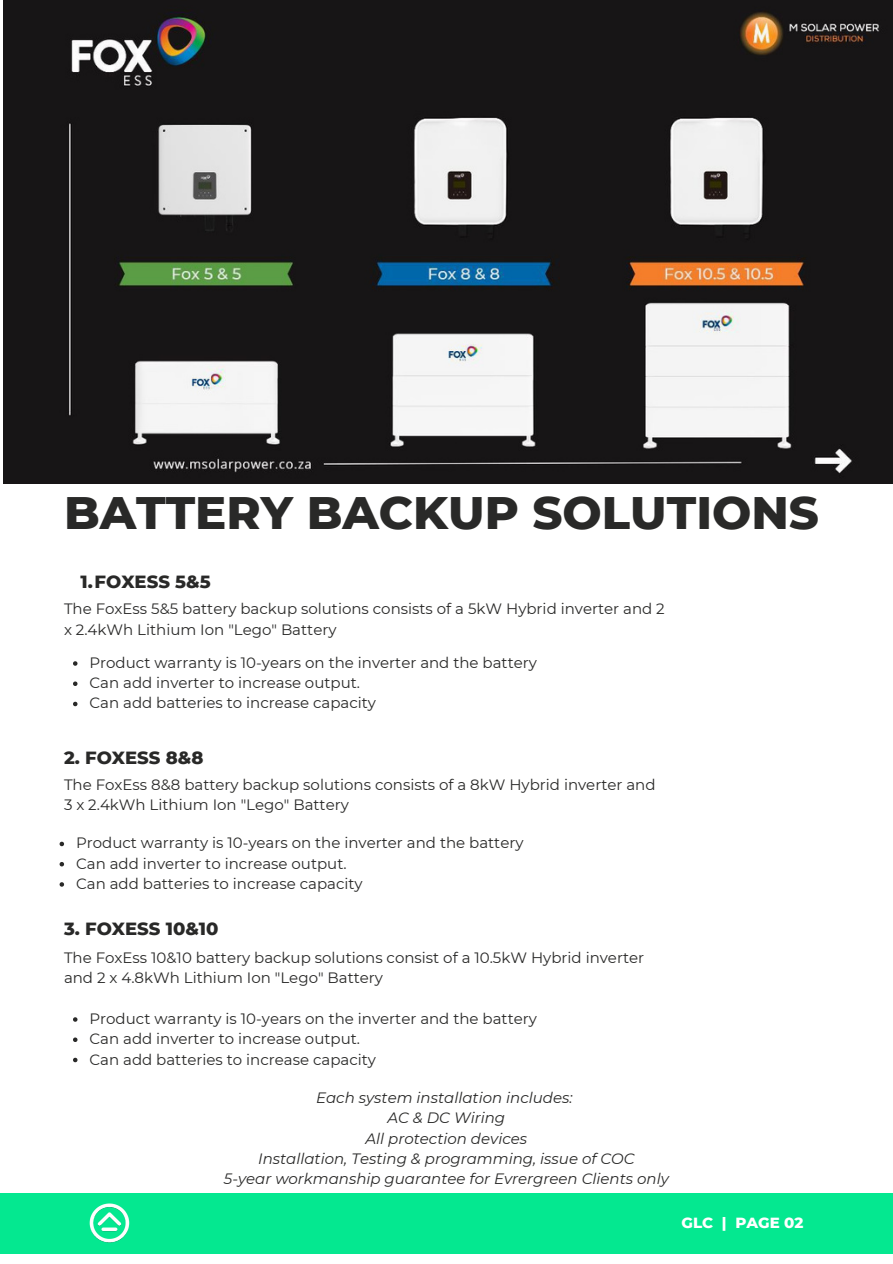
<style>
.page{position:relative;width:893px;height:1264px;background:#fff}
.page>*{position:absolute;margin:0;border:0;box-sizing:border-box;transform-origin:0 0}
.t1{font:800 46.5px "Montserrat";color:#292928}
.t2{font:800 18px "Montserrat";color:#292928}
.t3{font:15px/20.2px "Montserrat";color:#292928}
.t4{font:italic 15px "Montserrat";color:#292928}
.t5{font:800 15px "Montserrat";color:#fff}
</style>
<div class="page">
<div style="left:0;top:1193px;width:892px;height:60px;background:#04e890"></div>
<img style="left:4px;top:0;width:888px;height:483px">
<img style="left:89px;top:1203px;width:41px;height:40px">
<svg style="left:73px;top:661px;width:4px;height:4px"></svg>
<svg style="left:73px;top:681px;width:4px;height:5px"></svg>
<svg style="left:73px;top:701px;width:4px;height:5px"></svg>
<svg style="left:60px;top:841px;width:4px;height:5px"></svg>
<svg style="left:60px;top:862px;width:4px;height:4px"></svg>
<svg style="left:60px;top:882px;width:4px;height:4px"></svg>
<svg style="left:73px;top:1017px;width:4px;height:4px"></svg>
<svg style="left:73px;top:1037px;width:4px;height:4px"></svg>
<svg style="left:73px;top:1057px;width:4px;height:5px"></svg>
<p class="t1" style="left:64px;top:484px;width:756px">BATTERY BACKUP SOLUTIONS</p>
<p class="t2" style="left:80px;top:570px;width:132px">1.FOXESS 5&amp;5</p>
<p class="t3" style="left:64px;top:598px;width:602px">The FoxEss 5&amp;5 battery backup solutions consists of a 5kW Hybrid inverter and 2 x 2.4kWh Lithium Ion "Lego" Battery</p>
<p class="t3" style="left:89px;top:652px;width:449px">Product warranty is 10-years on the inverter and the battery</p>
<p class="t3" style="left:89px;top:672px;width:272px">Can add inverter to increase output.</p>
<p class="t3" style="left:89px;top:693px;width:288px">Can add batteries to increase capacity</p>
<p class="t2" style="left:64px;top:746px;width:141px">2. FOXESS 8&amp;8</p>
<p class="t3" style="left:64px;top:774px;width:593px">The FoxEss 8&amp;8 battery backup solutions consists of a 8kW Hybrid inverter and<br>3 x 2.4kWh Lithium Ion "Lego" Battery</p>
<p class="t3" style="left:76px;top:833px;width:449px">Product warranty is 10-years on the inverter and the battery</p>
<p class="t3" style="left:76px;top:853px;width:272px">Can add inverter to increase output.</p>
<p class="t3" style="left:76px;top:873px;width:288px">Can add batteries to increase capacity</p>
<p class="t2" style="left:64px;top:917px;width:156px">3. FOXESS 10&amp;10</p>
<p class="t3" style="left:64px;top:947px;width:581px">The FoxEss 10&amp;10 battery backup solutions consist of a 10.5kW Hybrid inverter and 2 x 4.8kWh Lithium Ion "Lego" Battery</p>
<p class="t3" style="left:89px;top:1008px;width:449px">Product warranty is 10-years on the inverter and the battery</p>
<p class="t3" style="left:89px;top:1028px;width:272px">Can add inverter to increase output.</p>
<p class="t3" style="left:89px;top:1048px;width:288px">Can add batteries to increase capacity</p>
<p class="t4" style="left:316px;top:1088px;width:258px">Each system installation includes:</p>
<p class="t4" style="left:387px;top:1108px;width:119px">AC &amp; DC Wiring</p>
<p class="t4" style="left:365px;top:1129px;width:163px">All protection devices</p>
<p class="t4" style="left:258px;top:1149px;width:378px">Installation, Testing &amp; programming, issue of COC</p>
<p class="t4" style="left:224px;top:1169px;width:446px">5-year workmanship guarantee for Evrergreen Clients only</p>
<p class="t5" style="left:681px;top:1213px;width:123px">GLC | PAGE 02</p>
</div>
